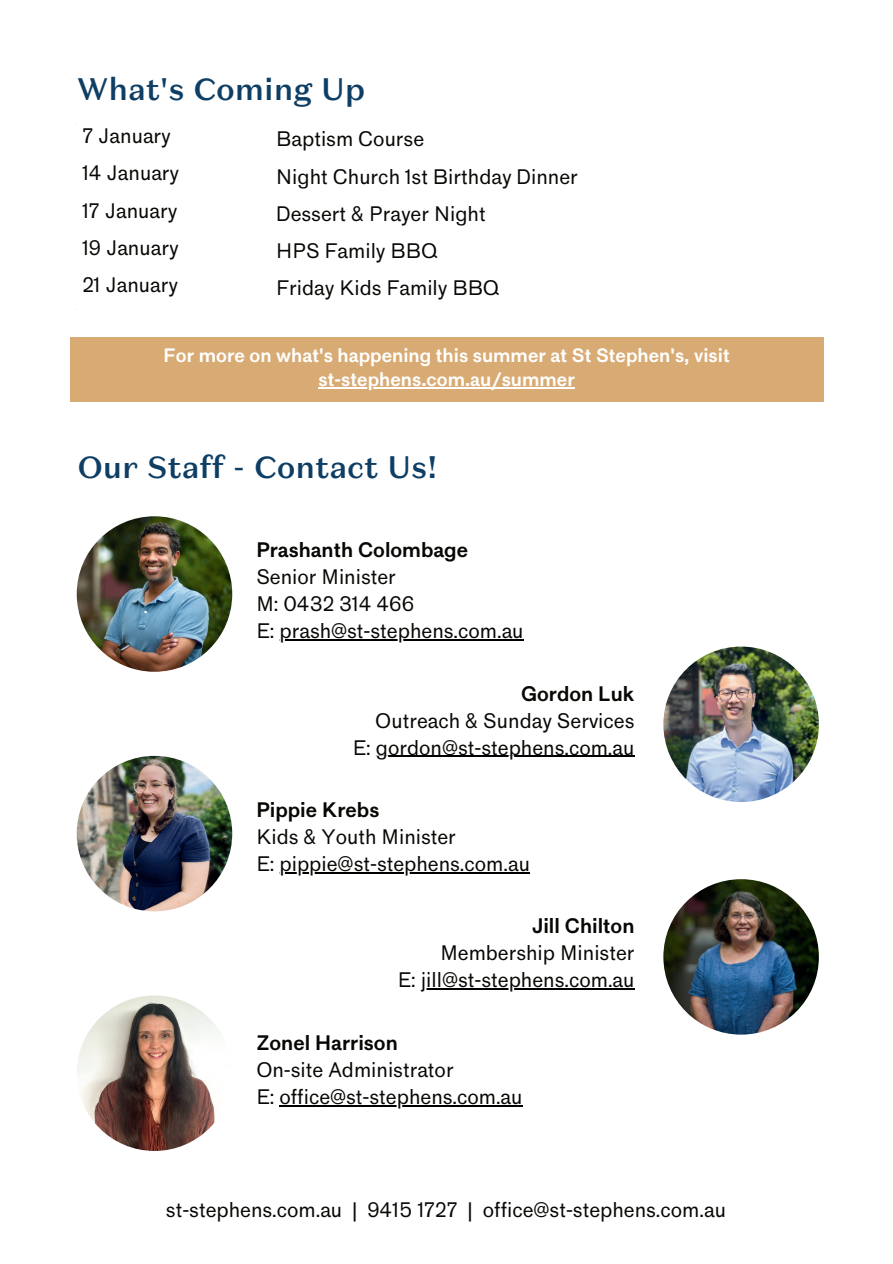
<style>
.page{position:relative;width:893px;height:1264px;background:#fff}
.page>*{position:absolute;margin:0;border:0;box-sizing:border-box;transform-origin:0 0}
.t1{font:500 30.9px "Domaine Sans Text";color:#0e3e64}
.t2{font:19.5px/27px "Standard";color:#080704}
.t3{font:700 19.5px "Standard";color:#080704}
.t4{font:700 18px/24.8px "Standard";color:#fff;text-align:center}
</style>
<div class="page">
<img style="left:77px;top:516px;width:155px;height:155px;border-radius:50%">
<img style="left:663px;top:646px;width:155px;height:156px;border-radius:50%">
<img style="left:77px;top:756px;width:155px;height:155px;border-radius:50%">
<img style="left:663px;top:879px;width:155px;height:155px;border-radius:50%">
<img style="left:77px;top:995px;width:155px;height:155px;border-radius:50%">
<hr style="left:279px;top:639px;width:244px;height:1px;background:#000">
<hr style="left:279px;top:872px;width:251px;height:1px;background:#000">
<hr style="left:279px;top:1104px;width:243px;height:2px;background:#000">
<hr style="left:376px;top:755px;width:258px;height:2px;background:#000">
<hr style="left:421px;top:988px;width:213px;height:1px;background:#000">
<div style="left:70px;top:337px;width:753px;height:64px;background:#d9ab74"></div>
<hr style="left:318px;top:387px;width:257px;height:2px;background:#fff">
<h1 class="t1" style="left:77px;top:69px;width:290px">What's Coming Up</h1>
<p class="t2" style="left:82px;top:123px;width:90px">7 January</p>
<p class="t2" style="left:276px;top:126px;width:149px">Baptism Course</p>
<p class="t2" style="left:82px;top:160px;width:98px">14 January</p>
<p class="t2" style="left:276px;top:163px;width:303px">Night Church 1st Birthday Dinner</p>
<p class="t2" style="left:82px;top:197px;width:96px">17 January</p>
<p class="t2" style="left:276px;top:200px;width:211px">Dessert &amp; Prayer Night</p>
<p class="t2" style="left:82px;top:234px;width:98px">19 January</p>
<p class="t2" style="left:276px;top:237px;width:163px">HPS Family BBQ</p>
<p class="t2" style="left:82px;top:271px;width:97px">21 January</p>
<p class="t2" style="left:276px;top:274px;width:225px">Friday Kids Family BBQ</p>
<p class="t4" style="left:164px;top:343px;width:567px">For more on what's happening this summer at St Stephen's, visit st-stephens.com.au/summer</p>
<h1 class="t1" style="left:78px;top:447px;width:361px">Our Staff - Contact Us!</h1>
<p class="t3" style="left:256px;top:538px;width:213px">Prashanth Colombage</p>
<p class="t2" style="left:256px;top:564px;width:269px">Senior Minister<br>M: 0432 314 466<br>E: prash@st-stephens.com.au</p>
<p class="t3" style="left:521px;top:682px;width:115px">Gordon Luk</p>
<p class="t2" style="left:353px;top:707px;width:283px;text-align:right">Outreach &amp; Sunday Services<br>E: gordon@st-stephens.com.au</p>
<p class="t3" style="left:256px;top:798px;width:124px">Pippie Krebs</p>
<p class="t2" style="left:256px;top:823px;width:275px">Kids &amp; Youth Minister<br>E: pippie@st-stephens.com.au</p>
<p class="t3" style="left:531px;top:914px;width:104px">Jill Chilton</p>
<p class="t2" style="left:398px;top:939px;width:238px;text-align:right">Membership Minister<br>E: jill@st-stephens.com.au</p>
<p class="t3" style="left:256px;top:1031px;width:143px">Zonel Harrison</p>
<p class="t2" style="left:256px;top:1056px;width:268px">On-site Administrator<br>E: office@st-stephens.com.au</p>
<p class="t2" style="left:166px;top:1196px;width:561px">st-stephens.com.au | 9415 1727 | office@st-stephens.com.au</p>
</div>
